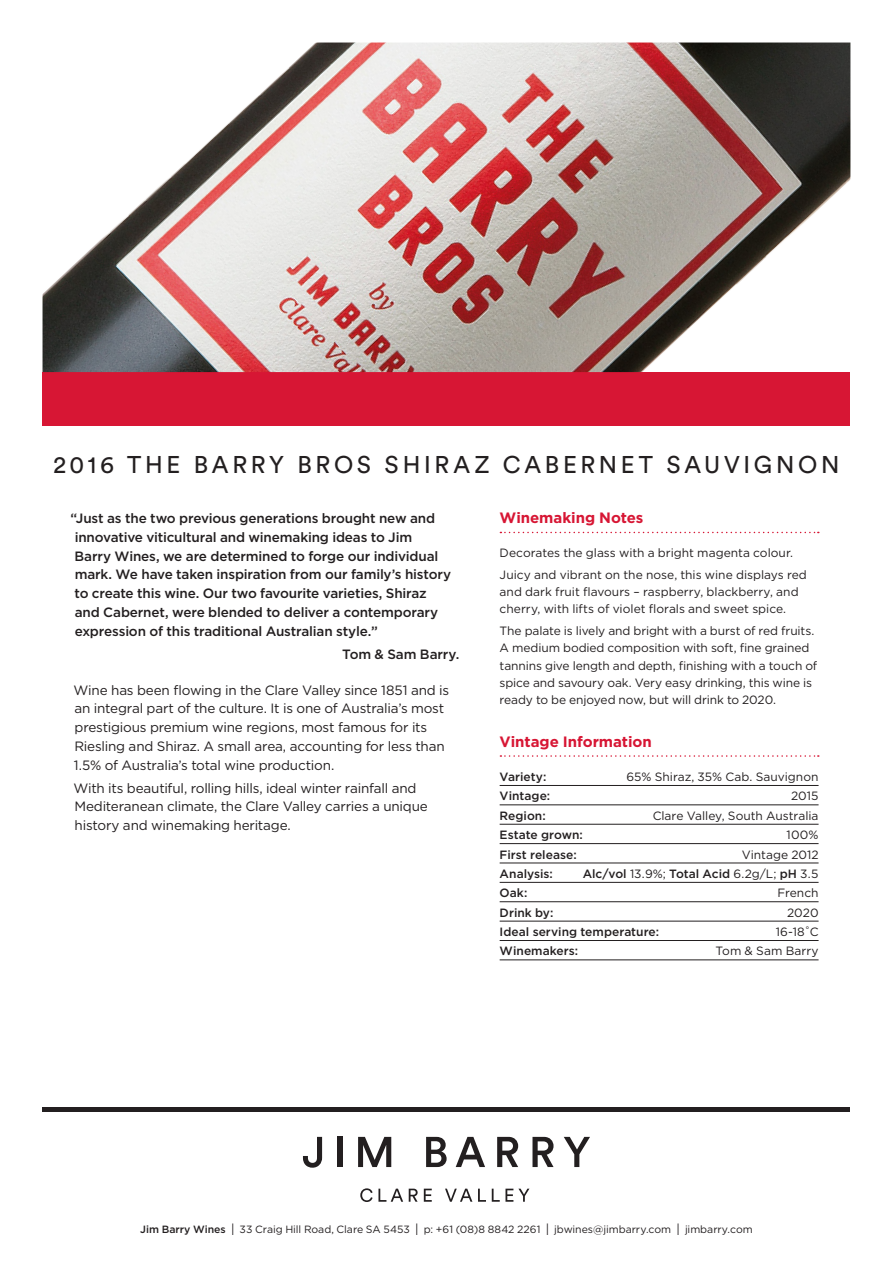
<style>
.page{position:relative;width:893px;height:1263px;background:#fff}
.page>*{position:absolute;margin:0;border:0;box-sizing:border-box;transform-origin:0 0}
.Heading{font:24px "Circular Pro";letter-spacing:.155em;color:#231f20}
.Coloured_Headings{font:700 15px "Gotham";letter-spacing:-.005em;color:#d71634}
.Intro_paragraph_s{font:500 13.5px/18.8px "Gotham";letter-spacing:-.015em;color:#231f20}
.Intro_Bodycopy{font:13.5px/18.8px "Gotham";letter-spacing:-.015em;color:#231f20}
.Bodycopy{font:13.5px/18.8px "Gotham";letter-spacing:-.015em;color:#231f20}
.Note_Bodycopy{font:12px/17.2px "Gotham";letter-spacing:-.005em;color:#231f20}
.Table_Bodycopy{font:500 12px "Gotham";color:#231f20}
.Table_Bodycopy-2{font:12px "Gotham";color:#231f20}
.t1{font:10.5px "Gotham";letter-spacing:-.005em;color:#231f20}
.s1{font-weight:400}
.s2{font-weight:500}
.s3{font-size:15.75px}
</style>
<div class="page">
<div style="left:43px;top:372px;width:807px;height:53px;background:#d71634"></div>
<img style="left:43px;top:43px;width:807px;height:329px">
<svg style="left:500px;top:532px;width:319px;height:1px"></svg>
<svg style="left:500px;top:755px;width:319px;height:2px"></svg>
<hr style="left:500px;top:785px;width:319px;height:1px;background:#231f20">
<hr style="left:500px;top:804px;width:319px;height:1px;background:#231f20">
<hr style="left:500px;top:824px;width:319px;height:1px;background:#231f20">
<hr style="left:500px;top:843px;width:319px;height:1px;background:#231f20">
<hr style="left:500px;top:863px;width:319px;height:1px;background:#231f20">
<hr style="left:500px;top:882px;width:319px;height:1px;background:#231f20">
<hr style="left:500px;top:901px;width:319px;height:1px;background:#231f20">
<hr style="left:500px;top:921px;width:319px;height:1px;background:#231f20">
<hr style="left:500px;top:940px;width:319px;height:1px;background:#231f20">
<hr style="left:500px;top:960px;width:319px;height:1px;background:#231f20">
<svg style="left:409px;top:1189px;width:9px;height:13px"></svg>
<svg style="left:532px;top:1137px;width:21px;height:30px"></svg>
<svg style="left:497px;top:1137px;width:21px;height:30px"></svg>
<svg style="left:426px;top:1137px;width:21px;height:30px"></svg>
<svg style="left:303px;top:1137px;width:19px;height:31px"></svg>
<div style="left:337px;top:1137px;width:5px;height:30px;background:#231f20"></div>
<svg style="left:358px;top:1137px;width:33px;height:30px"></svg>
<svg style="left:456px;top:1137px;width:29px;height:30px"></svg>
<svg style="left:564px;top:1137px;width:26px;height:30px"></svg>
<svg style="left:360px;top:1188px;width:43px;height:14px"></svg>
<svg style="left:424px;top:1189px;width:8px;height:13px"></svg>
<svg style="left:445px;top:1189px;width:27px;height:13px"></svg>
<svg style="left:478px;top:1189px;width:8px;height:13px"></svg>
<svg style="left:492px;top:1189px;width:37px;height:13px"></svg>
<hr style="left:43px;top:1108px;width:807px;height:4px;background:#231f20">
<p class="Heading" style="left:53px;top:449px;width:787px">2016 THE BARRY BROS SHIRAZ CABERNET SAUVIGNON</p>
<p class="Intro_paragraph_s" style="left:71px;top:509px;width:382px">“Just as the two previous generations brought new and innovative viticultural and winemaking ideas to Jim<br>Barry Wines, we are determined to forge our individual mark. We have taken inspiration from our family’s history to create this wine. Our two favourite varieties, Shiraz and Cabernet, were blended to deliver a contemporary expression of this traditional Australian style.”</p>
<p class="Intro_paragraph_s" style="left:342px;top:644px;width:119px">Tom &amp; Sam Barry.</p>
<p class="Intro_Bodycopy" style="left:74px;top:680px;width:377px">Wine has been flowing in the Clare Valley since 1851 and is an integral part of the culture. It is one of Australia’s most prestigious premium wine regions, most famous for its Riesling and Shiraz. A small area, accounting for less than 1.5% of Australia’s total wine production.</p>
<p class="Bodycopy" style="left:74px;top:778px;width:356px">With its beautiful, rolling hills, ideal winter rainfall and<br>Mediteranean climate, the Clare Valley carries a unique history and winemaking heritage.</p>
<p class="Coloured_Headings" style="left:500px;top:509px;width:145px">Winemaking Notes</p>
<p class="Note_Bodycopy" style="left:500px;top:544px;width:295px">Decorates the glass with a bright magenta colour.</p>
<p class="Note_Bodycopy" style="left:500px;top:566px;width:309px">Juicy and vibrant on the nose, this wine displays red and dark fruit flavours – raspberry, blackberry, and cherry, with lifts of violet florals and sweet spice.</p>
<p class="Note_Bodycopy" style="left:500px;top:622px;width:319px">The palate is lively and bright with a burst of red fruits.<br>A medium bodied composition with soft, fine grained tannins give length and depth, finishing with a touch of spice and savoury oak. Very easy drinking, this wine is ready to be enjoyed now, but will drink to 2020.</p>
<p class="Coloured_Headings" style="left:500px;top:733px;width:154px">Vintage Information</p>
<p class="Table_Bodycopy" style="left:500px;top:769px;width:48px">Variety:</p>
<p class="Table_Bodycopy-2" style="left:626px;top:769px;width:194px">65% Shiraz, 35% Cab. Sauvignon</p>
<p class="Table_Bodycopy" style="left:500px;top:788px;width:52px">Vintage:</p>
<p class="Table_Bodycopy-2" style="left:791px;top:788px;width:29px">2015</p>
<p class="Table_Bodycopy" style="left:500px;top:808px;width:48px">Region:</p>
<p class="Table_Bodycopy-2" style="left:653px;top:808px;width:167px">Clare Valley, South Australia</p>
<p class="Table_Bodycopy" style="left:500px;top:827px;width:85px">Estate grown:</p>
<p class="Table_Bodycopy-2" style="left:787px;top:827px;width:33px">100%</p>
<p class="Table_Bodycopy" style="left:500px;top:846px;width:79px">First release:</p>
<p class="Table_Bodycopy-2" style="left:742px;top:847px;width:78px">Vintage 2012</p>
<p class="Table_Bodycopy" style="left:500px;top:866px;width:55px">Analysis:</p>
<p class="Table_Bodycopy" style="left:583px;top:866px;width:237px">Alc/vol <span class="s1">13.9%;</span> Total Acid <span class="s1">6.2g/L;</span> pH <span class="s1">3.5</span></p>
<p class="Table_Bodycopy" style="left:500px;top:885px;width:29px">Oak:</p>
<p class="Table_Bodycopy-2" style="left:777px;top:885px;width:43px">French</p>
<p class="Table_Bodycopy" style="left:500px;top:904px;width:55px">Drink by:</p>
<p class="Table_Bodycopy-2" style="left:787px;top:905px;width:33px">2020</p>
<p class="Table_Bodycopy" style="left:500px;top:924px;width:161px">Ideal serving temperature:</p>
<p class="Table_Bodycopy-2" style="left:776px;top:924px;width:44px">16-18˚C</p>
<p class="Table_Bodycopy" style="left:500px;top:943px;width:80px">Winemakers:</p>
<p class="Table_Bodycopy-2" style="left:715px;top:943px;width:105px">Tom &amp; Sam Barry</p>
<p class="t1" style="left:140px;top:1223px;width:614px"><span class="s2">Jim Barry Wines</span> <span class="s3">l</span> 33 Craig Hill Road, Clare SA 5453 <span class="s3">l</span> p: +61 (08)8 8842 2261 <span class="s3">l</span> jbwines@jimbarry.com <span class="s3">l</span> jimbarry.com</p>
</div>
